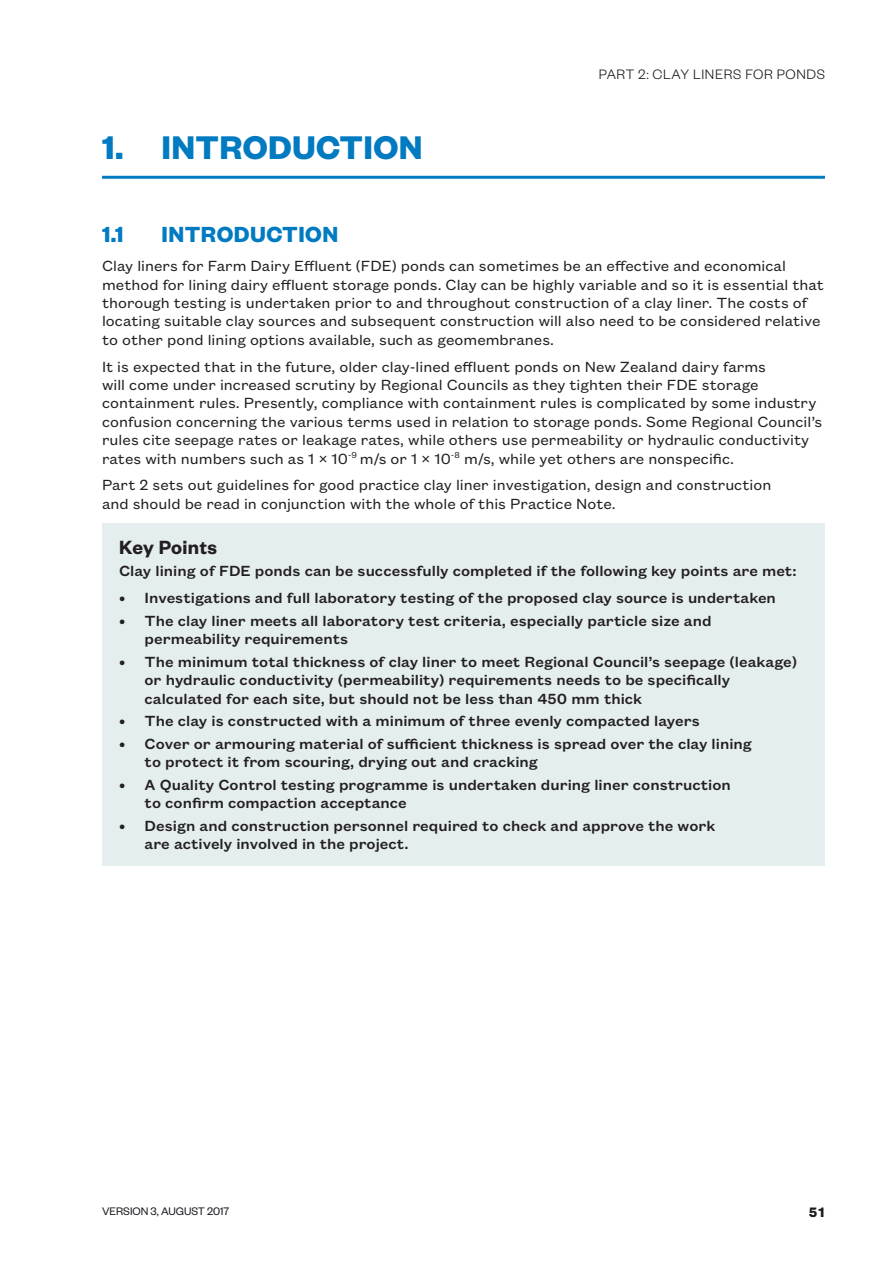
<style>
.page{position:relative;width:893px;height:1263px;background:#fff}
.page>*{position:absolute;margin:0;border:0;box-sizing:border-box;transform-origin:0 0}
.t1{font:700 36px "Founders Grotesk";letter-spacing:.01em;color:#007ac1}
.t2{font:700 24px "Founders Grotesk";letter-spacing:.02em;color:#007ac1}
.Key_points_header{font:600 21px "Founders Grotesk";letter-spacing:.02em;color:#231f20}
.Body{font:16.2px/18.3px "Founders Grotesk Text";color:#231f20}
.Key_points_body{font:500 16.2px/18.3px "Founders Grotesk Text";color:#231f20}
.t3{font:300 15px "Founders Grotesk";letter-spacing:.04em;color:#1b1d21}
.t4{font:700 15px "Founders Grotesk Text";color:#1b1d21}
.t5{font:12px "Founders Grotesk";color:#1b1d21}
</style>
<div class="page">
<hr style="left:102px;top:176px;width:723px;height:3px;background:#007ac1">
<div style="left:102px;top:523px;width:723px;height:343px;background:#e5eeef"></div>
<p class="t1" style="left:102px;top:124px;width:322px">1. INTRODUCTION</p>
<p class="t3" style="left:599px;top:65px;width:228px">PART 2: CLAY LINERS FOR PONDS</p>
<p class="t2" style="left:102px;top:219px;width:23px">1.1</p>
<p class="t2" style="left:162px;top:219px;width:178px">INTRODUCTION</p>
<p class="Body" style="left:102px;top:256px;width:723px">Clay liners for Farm Dairy Effluent (FDE) ponds can sometimes be an effective and economical method for lining dairy effluent storage ponds. Clay can be highly variable and so it is essential that thorough testing is undertaken prior to and throughout construction of a clay liner. The costs of locating suitable clay sources and subsequent construction will also need to be considered relative to other pond lining options available, such as geomembranes.</p>
<p class="Body" style="left:102px;top:356px;width:722px">It is expected that in the future, older clay-lined effluent ponds on New Zealand dairy farms<br>will come under increased scrutiny by Regional Councils as they tighten their FDE storage containment rules. Presently, compliance with containment rules is complicated by some industry confusion concerning the various terms used in relation to storage ponds. Some Regional Council’s rules cite seepage rates or leakage rates, while others use permeability or hydraulic conductivity rates with numbers such as 1 × 10<sup>-9</sup> m/s or 1 × 10<sup>-8</sup> m/s, while yet others are nonspecific.</p>
<p class="Body" style="left:102px;top:475px;width:671px">Part 2 sets out guidelines for good practice clay liner investigation, design and construction and should be read in conjunction with the whole of this Practice Note.</p>
<p class="Key_points_header" style="left:119px;top:534px;width:99px">Key Points</p>
<p class="Key_points_body" style="left:119px;top:561px;width:679px">Clay lining of FDE ponds can be successfully completed if the following key points are met:</p>
<p class="Key_points_body" style="left:119px;top:588px;width:658px">• Investigations and full laboratory testing of the proposed clay source is undertaken</p>
<p class="Key_points_body" style="left:145px;top:610px;width:568px;text-indent:-26px">• The clay liner meets all laboratory test criteria, especially particle size and permeability requirements</p>
<p class="Key_points_body" style="left:145px;top:651px;width:654px;text-indent:-26px">• The minimum total thickness of clay liner to meet Regional Council’s seepage (leakage) or hydraulic conductivity (permeability) requirements needs to be specifically calculated for each site, but should not be less than 450 mm thick</p>
<p class="Key_points_body" style="left:119px;top:711px;width:582px">• The clay is constructed with a minimum of three evenly compacted layers</p>
<p class="Key_points_body" style="left:145px;top:733px;width:609px;text-indent:-26px">• Cover or armouring material of sufficient thickness is spread over the clay lining to protect it from scouring, drying out and cracking</p>
<p class="Key_points_body" style="left:145px;top:774px;width:588px;text-indent:-26px">• A Quality Control testing programme is undertaken during liner construction to confirm compaction acceptance</p>
<p class="Key_points_body" style="left:145px;top:815px;width:572px;text-indent:-26px">• Design and construction personnel required to check and approve the work are actively involved in the project.</p>
<p class="t5" style="left:102px;top:1204px;width:129px">VERSION 3, AUGUST 2017</p>
<p class="t4" style="left:809px;top:1202px;width:17px">51</p>
</div>
